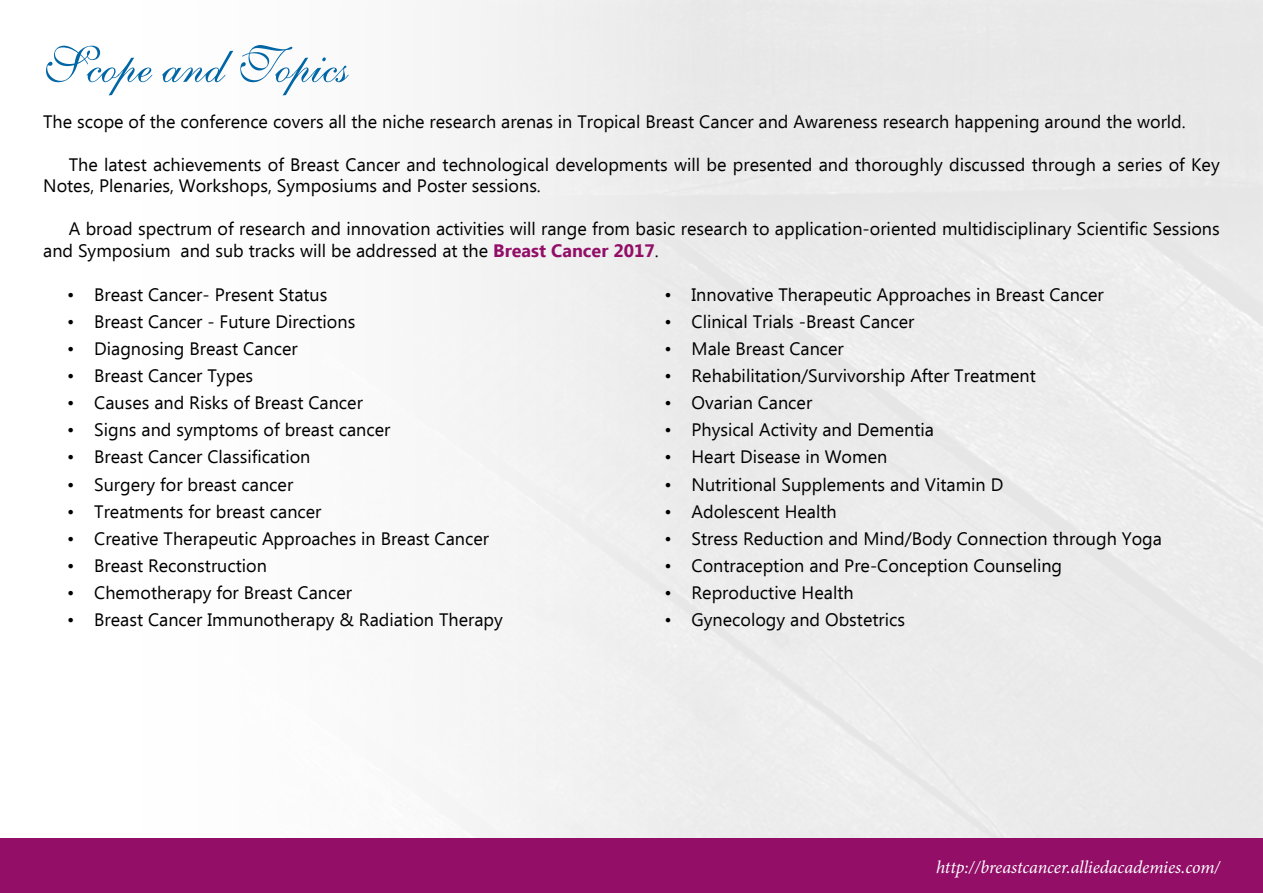
<style>
.page{position:relative;width:1263px;height:893px;background:#fff}
.page>*{position:absolute;margin:0;border:0;box-sizing:border-box;transform-origin:0 0}
.t1{font:51px "English 111 Presto BT";color:#0066a6}
.t2{font:18px/21.6px "Ebrima";color:#000}
.t3{font:italic 18px "Minion Pro";letter-spacing:-.005em;color:#fff}
.s1{font-weight:700;color:#920e67}
</style>
<div class="page">
<img style="left:0;top:0;width:1263px;height:839px">
<div style="left:0;top:839px;width:1263px;height:54px;background:#920e67"></div>
<h1 class="t1" style="left:43px;top:34px;width:306px">Scope and Topics</h1>
<p class="t2" style="left:43px;top:112px;width:1144px">The scope of the conference covers all the niche research arenas in Tropical Breast Cancer and Awareness research happening around the world.</p>
<p class="t2" style="left:43px;top:155px;width:1178px;text-indent:26px">The latest achievements of Breast Cancer and technological developments will be presented and thoroughly discussed through a series of Key<br>Notes, Plenaries, Workshops, Symposiums and Poster sessions.</p>
<p class="t2" style="left:43px;top:219px;width:1178px;text-indent:26px">A broad spectrum of research and innovation activities will range from basic research to application-oriented multidisciplinary Scientific Sessions and Symposium and sub tracks will be addressed at the <span class="s1">Breast Cancer 2017</span>.</p>
<p class="t2" style="left:67px;top:285px;width:262px">• Breast Cancer- Present Status</p>
<p class="t2" style="left:67px;top:312px;width:290px">• Breast Cancer - Future Directions</p>
<p class="t2" style="left:67px;top:339px;width:232px">• Diagnosing Breast Cancer</p>
<p class="t2" style="left:67px;top:366px;width:188px">• Breast Cancer Types</p>
<p class="t2" style="left:67px;top:393px;width:297px">• Causes and Risks of Breast Cancer</p>
<p class="t2" style="left:67px;top:420px;width:325px">• Signs and symptoms of breast cancer</p>
<p class="t2" style="left:67px;top:447px;width:245px">• Breast Cancer Classification</p>
<p class="t2" style="left:67px;top:474px;width:228px">• Surgery for breast cancer</p>
<p class="t2" style="left:67px;top:502px;width:256px">• Treatments for breast cancer</p>
<p class="t2" style="left:67px;top:529px;width:423px">• Creative Therapeutic Approaches in Breast Cancer</p>
<p class="t2" style="left:67px;top:556px;width:201px">• Breast Reconstruction</p>
<p class="t2" style="left:67px;top:583px;width:286px">• Chemotherapy for Breast Cancer</p>
<p class="t2" style="left:67px;top:610px;width:437px">• Breast Cancer Immunotherapy &amp; Radiation Therapy</p>
<p class="t2" style="left:664px;top:285px;width:441px">• Innovative Therapeutic Approaches in Breast Cancer</p>
<p class="t2" style="left:664px;top:312px;width:251px">• Clinical Trials -Breast Cancer</p>
<p class="t2" style="left:664px;top:339px;width:181px">• Male Breast Cancer</p>
<p class="t2" style="left:664px;top:366px;width:373px">• Rehabilitation/Survivorship After Treatment</p>
<p class="t2" style="left:664px;top:393px;width:149px">• Ovarian Cancer</p>
<p class="t2" style="left:664px;top:420px;width:271px">• Physical Activity and Dementia</p>
<p class="t2" style="left:664px;top:447px;width:224px">• Heart Disease in Women</p>
<p class="t2" style="left:664px;top:475px;width:340px">• Nutritional Supplements and Vitamin D</p>
<p class="t2" style="left:664px;top:502px;width:174px">• Adolescent Health</p>
<p class="t2" style="left:664px;top:529px;width:499px">• Stress Reduction and Mind/Body Connection through Yoga</p>
<p class="t2" style="left:664px;top:556px;width:399px">• Contraception and Pre-Conception Counseling</p>
<p class="t2" style="left:664px;top:583px;width:191px">• Reproductive Health</p>
<p class="t2" style="left:664px;top:610px;width:242px">• Gynecology and Obstetrics</p>
<p class="t3" style="left:936px;top:855px;width:286px">http://breastcancer.alliedacademies.com/</p>
</div>
